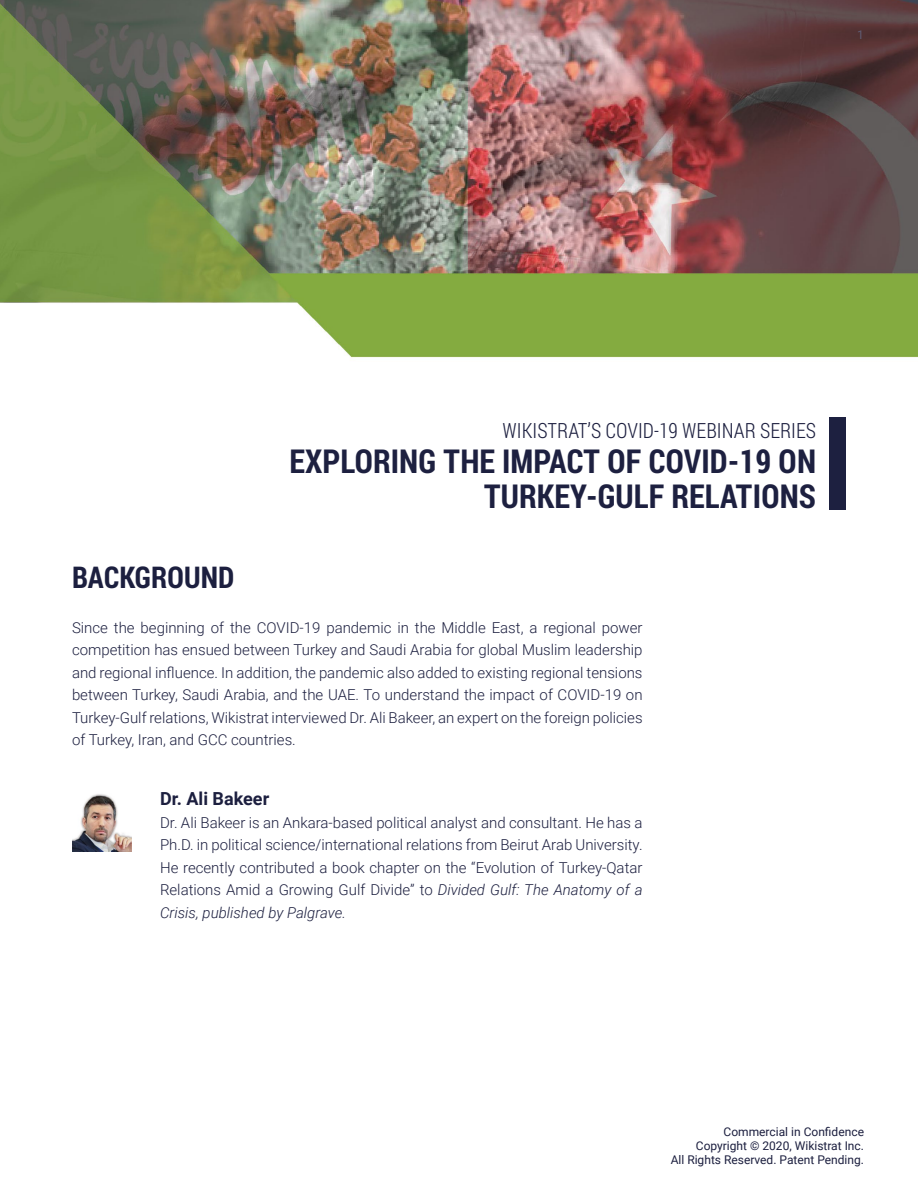
<style>
.page{position:relative;width:918px;height:1188px;background:#fff}
.page>*{position:absolute;margin:0;border:0;box-sizing:border-box;transform-origin:0 0}
.t1{font:700 33px/34.8px "Roboto Condensed";color:#1d2040;text-align:right}
.t2{font:700 30px "Roboto Condensed";color:#1c1f3f}
.t3{font:300 21px "Roboto Condensed";color:#1d2040}
.t4{font:700 18px "Roboto";color:#1c1f3f}
.t5{font:300 15px/22.5px "Roboto";color:#1d2040;text-align:justify}
.t6{font:12px/14.4px "Roboto";color:#1c1f3f;text-align:right}
.t7{font:12px "Roboto";color:#605c73}
.s1{font-style:italic}
</style>
<div class="page">
<img style="left:72px;top:794px;width:59px;height:57px">
<img style="left:0;top:0;width:918px;height:358px">
<div style="left:830px;top:417px;width:16px;height:92px;background:#1d2040"></div>
<p class="t7" style="left:857px;top:26px;width:8px">1</p>
<h3 class="t3" style="left:503px;top:416px;width:315px">WIKISTRAT’S COVID-19 WEBINAR SERIES</h3>
<h1 class="t1" style="left:290px;top:443px;width:528px">EXPLORING THE IMPACT OF COVID-19 ON<br>TURKEY-GULF RELATIONS</h1>
<h2 class="t2" style="left:72px;top:556px;width:164px">BACKGROUND</h2>
<p class="t5" style="left:72px;top:616px;width:572px">Since the beginning of the COVID-19 pandemic in the Middle East, a regional power competition has ensued between Turkey and Saudi Arabia for global Muslim leadership and regional influence. In addition, the pandemic also added to existing regional tensions between Turkey, Saudi Arabia, and the UAE. To understand the impact of COVID-19 on Turkey-Gulf relations, Wikistrat interviewed Dr. Ali Bakeer, an expert on the foreign policies of Turkey, Iran, and GCC countries.</p>
<p class="t4" style="left:160px;top:786px;width:111px">Dr. Ali Bakeer</p>
<p class="t5" style="left:160px;top:811px;width:484px">Dr. Ali Bakeer is an Ankara-based political analyst and consultant. He has a Ph.D. in political science/international relations from Beirut Arab University.<br>He recently contributed a book chapter on the “Evolution of Turkey-Qatar Relations Amid a Growing Gulf Divide” to <span class="s1">Divided Gulf: The Anatomy of a Crisis, published by Palgrave.</span></p>
<p class="t6" style="left:671px;top:1124px;width:195px">Commercial in Confidence<br>Copyright © 2020, Wikistrat Inc.<br>All Rights Reserved. Patent Pending.</p>
</div>
